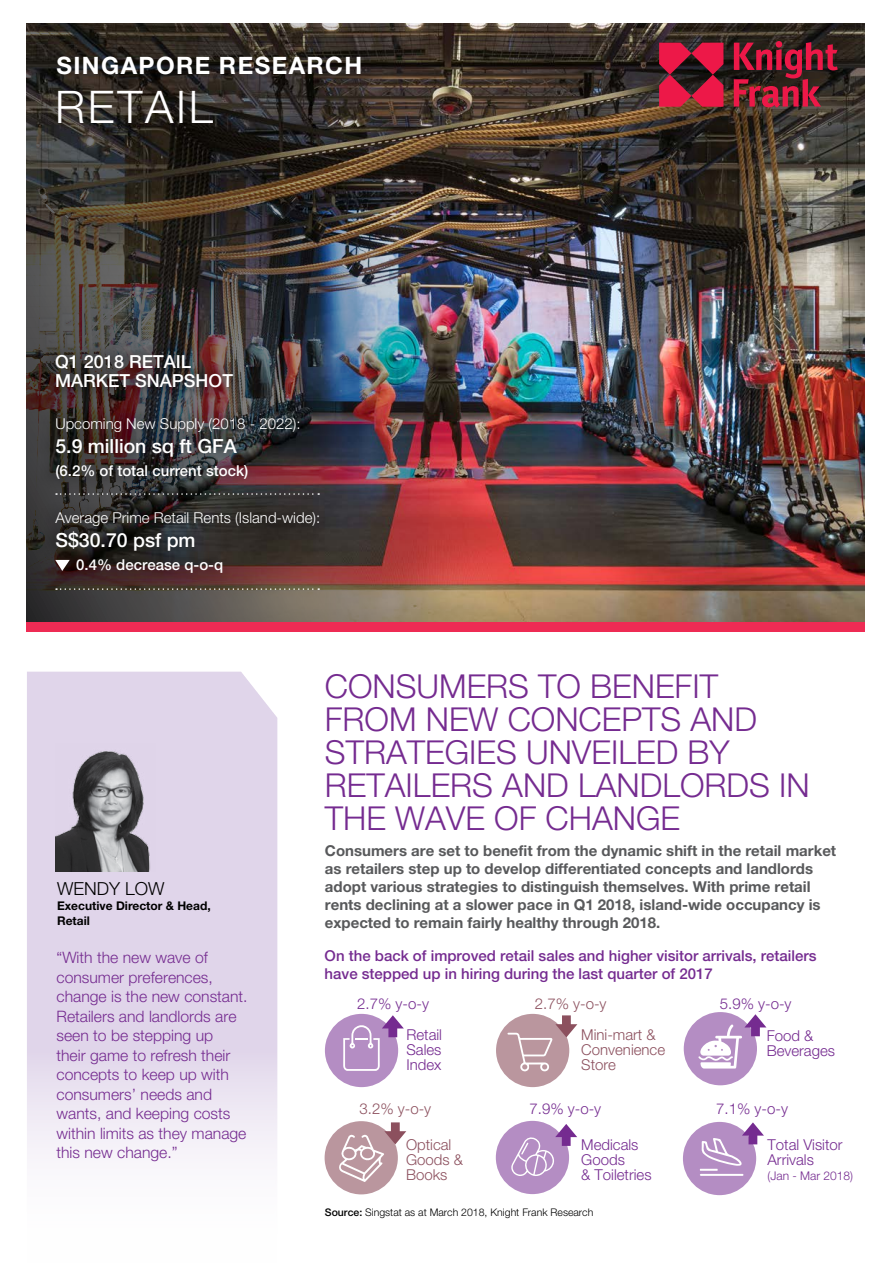
<style>
.page{position:relative;width:893px;height:1263px;background:#fff}
.page>*{position:absolute;margin:0;border:0;box-sizing:border-box;transform-origin:0 0}
.t1{font:300 45px "Helvetica Neue LT Std";letter-spacing:.06em;color:#fff}
.t2{font:300 33px/33px "Helvetica Neue LT Std";color:#752b90}
.t3{font:700 24px "Helvetica Neue LT Std";letter-spacing:.06em;color:#fff}
.t4{font:500 19.5px "Helvetica Neue LT Std";color:#fff}
.t5{font:500 18px/19px "Helvetica Neue LT Std";color:#fff}
.t6{font:300 18px "Helvetica Neue LT Std";color:#000}
.t7{font:300 15.75px/19.5px "Helvetica Neue LT Std";color:#752b90}
.t8{font:700 15px/18px "Helvetica Neue LT Std";color:#58595b}
.t9{font:500 15px/18px "Helvetica Neue LT Std";color:#752b90}
.t10{font:300 15px/15px "Helvetica Neue LT Std";color:#752b90}
.t11{font:300 15px "Helvetica Neue LT Std";color:#fff}
.t12{font:300 15px/15px "Helvetica Neue LT Std";color:#8c505e}
.t13{font:500 15px "Helvetica Neue LT Std";color:#fff}
.t14{font:700 12px/15px "Helvetica Neue LT Std";color:#000}
.t15{font:300 12px "Helvetica Neue LT Std";color:#752b90}
.t16{font:300 10.5px "Helvetica Neue LT Std";color:#000}
.s1{font-weight:500}
</style>
<div class="page">
<img style="left:27px;top:23px;width:837px;height:599px">
<img style="left:27px;top:23px;width:506px;height:598px">
<svg style="left:659px;top:43px;width:64px;height:64px;background:#aa1b39"></svg>
<svg style="left:734px;top:42px;width:104px;height:66px;background:#721f2d"></svg>
<div style="left:26px;top:622px;width:839px;height:9px;background:#ee2b54"></div>
<div style="left:38px;top:342px;width:203px;height:59px;background:#000;opacity:.8"></div>
<div style="left:38px;top:405px;width:290px;height:181px;background:#000;opacity:.8"></div>
<svg style="left:56px;top:493px;width:263px;height:2px"></svg>
<svg style="left:56px;top:588px;width:263px;height:2px"></svg>
<svg style="left:55px;top:560px;width:15px;height:11px"></svg>
<svg style="left:27px;top:672px;width:250px;height:487px;background:#e3d9ec"></svg>
<img style="left:55px;top:744px;width:100px;height:128px">
<div style="left:684px;top:1012px;width:73px;height:73px;background:#b48dc3;border-radius:50%"></div>
<div style="left:496px;top:1014px;width:73px;height:73px;background:#ba969e;border-radius:50%"></div>
<div style="left:325px;top:1014px;width:73px;height:73px;background:#b48dc3;border-radius:50%"></div>
<svg style="left:343px;top:1015px;width:61px;height:56px"></svg>
<svg style="left:507px;top:1015px;width:70px;height:57px"></svg>
<svg style="left:698px;top:1014px;width:68px;height:54px"></svg>
<div style="left:496px;top:1121px;width:73px;height:73px;background:#b48dc3;border-radius:50%"></div>
<div style="left:325px;top:1121px;width:73px;height:73px;background:#ba969e;border-radius:50%"></div>
<div style="left:683px;top:1122px;width:73px;height:73px;background:#b48dc3;border-radius:50%"></div>
<svg style="left:700px;top:1122px;width:64px;height:54px"></svg>
<svg style="left:338px;top:1122px;width:68px;height:60px"></svg>
<svg style="left:511px;top:1124px;width:66px;height:53px"></svg>
<h3 class="t3" style="left:56px;top:51px;width:307px">SINGAPORE RESEARCH</h3>
<h1 class="t1" style="left:55px;top:79px;width:159px">RETAIL</h1>
<p class="t5" style="left:55px;top:352px;width:179px">Q1 2018 RETAIL<br>MARKET SNAPSHOT</p>
<p class="t11" style="left:55px;top:415px;width:247px">Upcoming New Supply (2018 - 2022):</p>
<h3 class="t4" style="left:55px;top:434px;width:183px">5.9 million sq ft GFA</h3>
<p class="t13" style="left:55px;top:462px;width:194px">(6.2% of total current stock)</p>
<p class="t11" style="left:55px;top:509px;width:266px">Average Prime Retail Rents (Island-wide):</p>
<h3 class="t4" style="left:55px;top:528px;width:142px">S$30.70 psf pm</h3>
<p class="t13" style="left:76px;top:556px;width:149px">0.4% decrease q-o-q</p>
<p class="t6" style="left:57px;top:878px;width:109px">WENDY LOW</p>
<p class="t14" style="left:57px;top:898px;width:155px">Executive Director &amp; Head,<br>Retail</p>
<p class="t7" style="left:57px;top:948px;width:193px">“With the new wave of consumer preferences, change is the new constant.<br>Retailers and landlords are seen to be stepping up<br>their game to refresh their concepts to keep up with consumers’ needs and wants, and keeping costs within limits as they manage this new change.”</p>
<h2 class="t2" style="left:325px;top:669px;width:486px">CONSUMERS TO BENEFIT<br>FROM NEW CONCEPTS AND<br>STRATEGIES UNVEILED BY<br>RETAILERS AND LANDLORDS IN<br>THE WAVE OF CHANGE</h2>
<p class="t8" style="left:325px;top:841px;width:513px">Consumers are set to benefit from the dynamic shift in the retail market as retailers step up to develop differentiated concepts and landlords adopt various strategies to distinguish themselves. With prime retail rents declining at a slower pace in Q1 2018, island-wide occupancy is expected to remain fairly healthy through 2018.</p>
<p class="t9" style="left:325px;top:947px;width:493px">On the back of improved retail sales and higher visitor arrivals, retailers have stepped up in hiring during the last quarter of 2017</p>
<p class="t10" style="left:357px;top:996px;width:73px">2.7% y-o-y</p>
<p class="t10" style="left:406px;top:1027px;width:37px;text-align:justify">Retail Sales Index</p>
<p class="t12" style="left:535px;top:996px;width:73px">2.7% y-o-y</p>
<p class="t10" style="left:720px;top:996px;width:73px">5.9% y-o-y</p>
<p class="t12" style="left:581px;top:1027px;width:85px">Mini-mart &amp;<br>Convenience<br>Store</p>
<p class="t10" style="left:767px;top:1027px;width:70px">Food &amp;<br>Beverages</p>
<p class="t12" style="left:359px;top:1101px;width:73px">3.2% y-o-y</p>
<p class="t10" style="left:530px;top:1101px;width:73px">7.9% y-o-y</p>
<p class="t10" style="left:716px;top:1101px;width:73px">7.1% y-o-y</p>
<p class="t12" style="left:406px;top:1137px;width:58px">Optical<br>Goods &amp;<br>Books</p>
<p class="t10" style="left:581px;top:1137px;width:72px">Medicals<br>Goods<br>&amp; Toiletries</p>
<p class="t10" style="left:767px;top:1137px;width:77px">Total Visitor<br>Arrivals</p>
<p class="t15" style="left:767px;top:1169px;width:87px">(Jan - Mar 2018)</p>
<p class="t16" style="left:325px;top:1206px;width:270px"><span class="s1">Source:</span> Singstat as at March 2018, Knight Frank Research</p>
</div>
